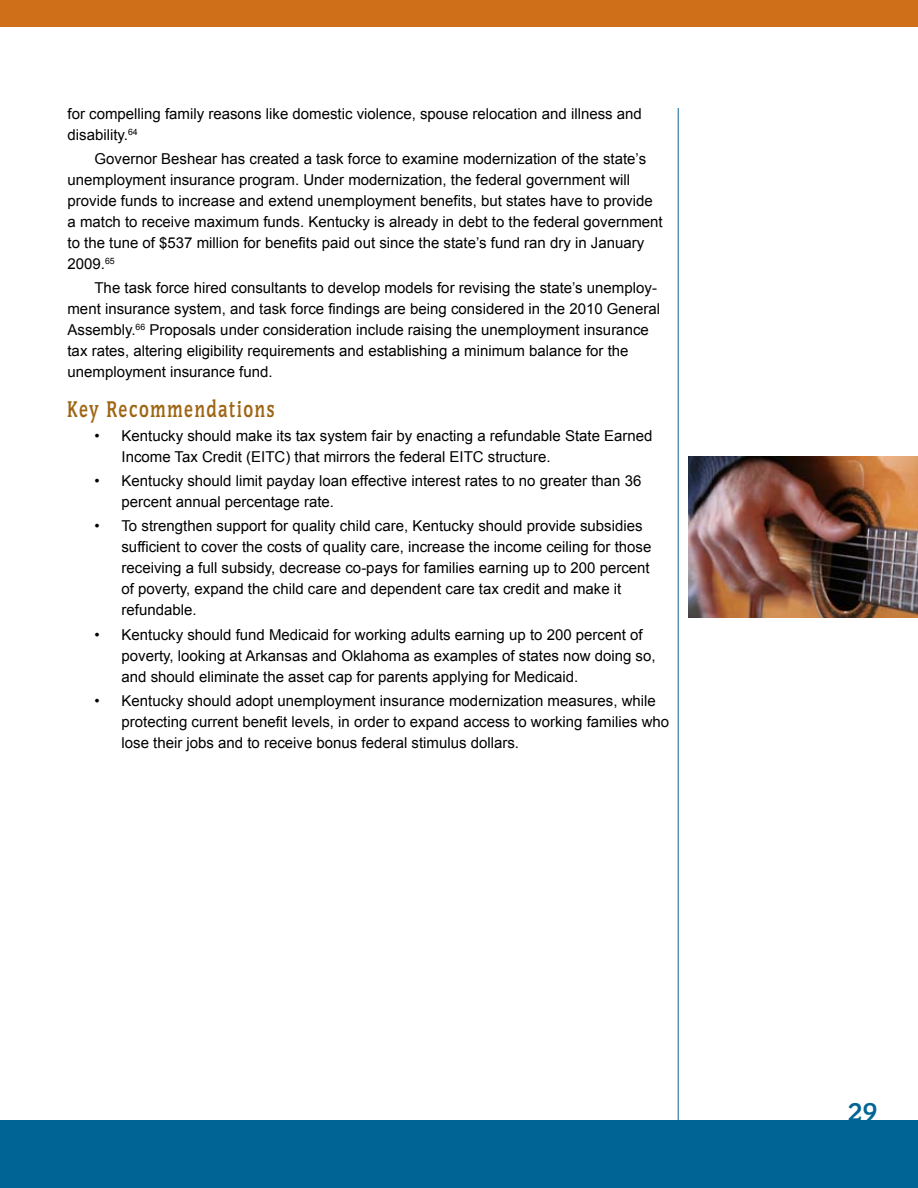
<style>
.page{position:relative;width:918px;height:1188px;background:#fff}
.page>*{position:absolute;margin:0;border:0;box-sizing:border-box;transform-origin:0 0}
.t1{font:700 27px "Senate";color:#006594}
.t2{font:700 24px "Senate Condensed";letter-spacing:.065em;color:#9e6614}
.t3{font:15px/21px "Arial";color:#000}
</style>
<div class="page">
<div style="left:0;top:1120px;width:918px;height:68px;background:#006594"></div>
<div style="left:0;top:0;width:918px;height:27px;background:#d06f1a"></div>
<hr style="left:678px;top:108px;width:1px;height:1021px;background:#006594">
<img style="left:689px;top:456px;width:229px;height:162px">
<p class="t3" style="left:68px;top:103px;width:576px">for compelling family reasons like domestic violence, spouse relocation and illness and disability.<sup>64</sup></p>
<p class="t3" style="left:68px;top:149px;width:597px;text-indent:27px">Governor Beshear has created a task force to examine modernization of the state’s unemployment insurance program. Under modernization, the federal government will provide funds to increase and extend unemployment benefits, but states have to provide a match to receive maximum funds. Kentucky is already in debt to the federal government to the tune of $537 million for benefits paid out since the state’s fund ran dry in January 2009.<sup>65</sup></p>
<p class="t3" style="left:67px;top:278px;width:594px;text-indent:27px">The task force hired consultants to develop models for revising the state’s unemploy - ment insurance system, and task force findings are being considered in the 2010 General Assembly.<sup>66</sup> Proposals under consideration include raising the unemployment insurance tax rates, altering eligibility requirements and establishing a minimum balance for the unemployment insurance fund.</p>
<h2 class="t2" style="left:68px;top:396px;width:208px">Key Recommendations</h2>
<p class="t3" style="left:122px;top:425px;width:533px;text-indent:-27px">• Kentucky should make its tax system fair by enacting a refundable State Earned<br>Income Tax Credit (EITC) that mirrors the federal EITC structure.</p>
<p class="t3" style="left:121px;top:471px;width:522px;text-indent:-27px">• Kentucky should limit payday loan effective interest rates to no greater than 36 percent annual percentage rate.</p>
<p class="t3" style="left:121px;top:516px;width:531px;text-indent:-27px">• To strengthen support for quality child care, Kentucky should provide subsidies sufficient to cover the costs of quality care, increase the income ceiling for those receiving a full subsidy, decrease co-pays for families earning up to 200 percent of poverty, expand the child care and dependent care tax credit and make it refundable.</p>
<p class="t3" style="left:122px;top:624px;width:536px;text-indent:-27px">• Kentucky should fund Medicaid for working adults earning up to 200 percent of poverty, looking at Arkansas and Oklahoma as examples of states now doing so, and should eliminate the asset cap for parents applying for Medicaid.</p>
<p class="t3" style="left:122px;top:690px;width:549px;text-indent:-27px">• Kentucky should adopt unemployment insurance modernization measures, while protecting current benefit levels, in order to expand access to working families who lose their jobs and to receive bonus federal stimulus dollars.</p>
<h1 class="t1" style="left:848px;top:1098px;width:31px">29</h1>
</div>
